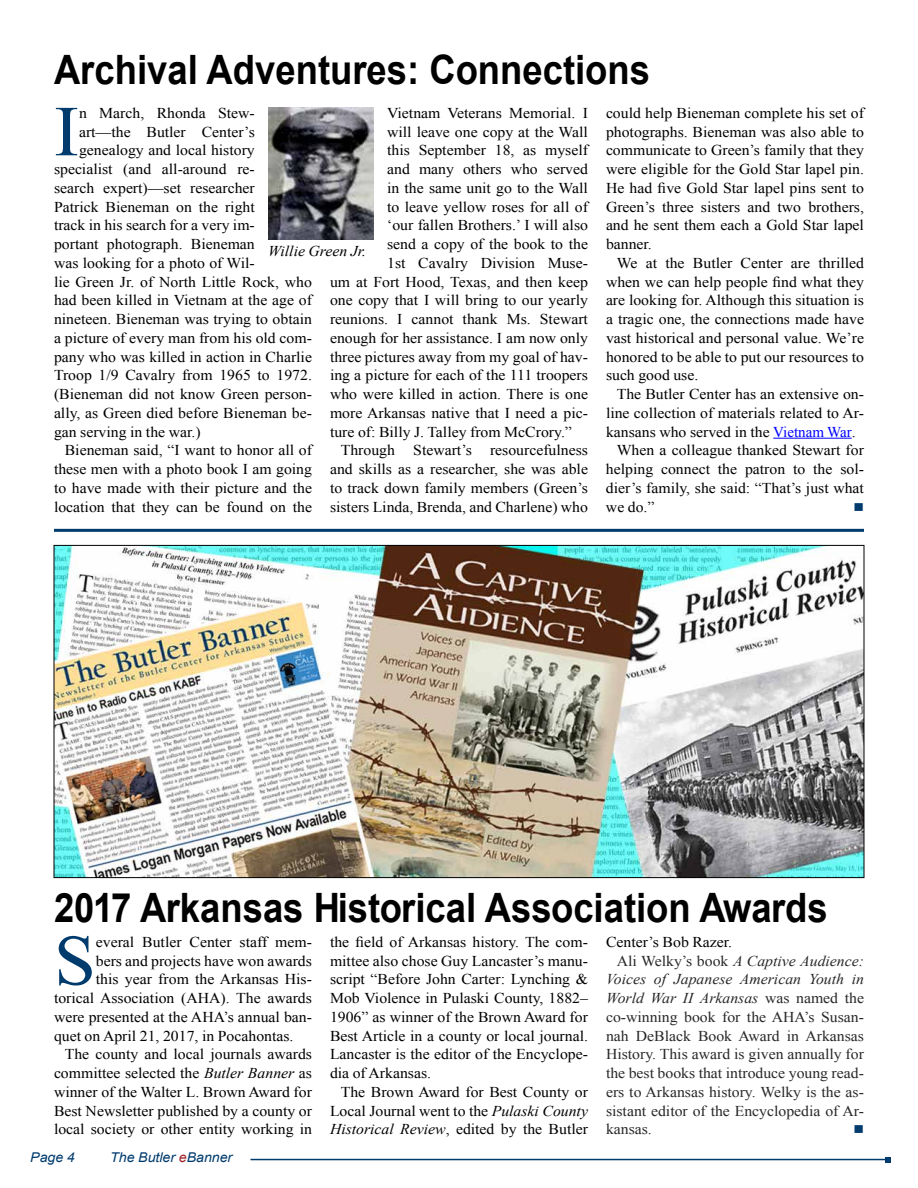
<style>
.page{position:relative;width:918px;height:1188px;background:#fff}
.page>*{position:absolute;margin:0;border:0;box-sizing:border-box;transform-origin:0 0}
.t1{font:71.7px "Times New Roman";color:#003b6e;scale:1.05 1}
.t2{font:700 40.5px "Arial";color:#000;scale:.9 1}
.t3{font:15px/18.8px "Times New Roman";color:#000;text-align:justify;scale:1.05 1}
.t4{font:15px "Times New Roman";color:#282828;scale:1.05 1}
.t5{font:italic 15px "Times New Roman";color:#282828;scale:1.05 1}
.t6{font:italic 15px "Times New Roman";color:#000;scale:1.05 1}
.t7{font:italic 13.5px "Arial";color:#003b6e;scale:1.05 1}
.t8{font:13.5px "Wingdings";color:#003b6e;scale:1.05 1}
.s1{color:#00f}
.s2{font-style:italic}
.s3{color:#a01e23}
.s4{font-style:normal}
</style>
<div class="page">
<hr style="left:251px;top:1159px;width:637px;height:1px;background:#003b6e">
<svg style="left:885px;top:1157px;width:6px;height:6px"></svg>
<hr style="left:54px;top:529px;width:810px;height:3px;background:#003b6e">
<hr style="left:773px;top:438px;width:79px;height:1px;background:#00f">
<img style="left:268px;top:108px;width:106px;height:131px">
<img style="left:56px;top:547px;width:806px;height:329px">
<h2 class="t2" style="left:54px;top:43px;width:664px">Archival Adventures: Connections</h2>
<h1 class="t1" style="left:54px;top:83px;width:25px">I</h1>
<p class="t3" style="left:79px;top:103px;width:169px">n March, Rhonda Stew-</p>
<p class="t3" style="left:387px;top:103px;width:193px">Vietnam Veterans Memorial. I</p>
<p class="t3" style="left:387px;top:122px;width:193px">will leave one copy at the Wall</p>
<p class="t3" style="left:387px;top:141px;width:193px">this September 18, as myself</p>
<p class="t3" style="left:387px;top:159px;width:193px">and many others who served</p>
<p class="t3" style="left:387px;top:178px;width:193px">in the same unit go to the Wall</p>
<p class="t3" style="left:387px;top:197px;width:193px">to leave yellow roses for all of</p>
<p class="t3" style="left:387px;top:216px;width:193px">‘our fallen Brothers.’ I will also</p>
<p class="t3" style="left:387px;top:234px;width:193px">send a copy of the book to the</p>
<p class="t3" style="left:387px;top:253px;width:193px">1st Cavalry Division Muse-</p>
<p class="t3" style="left:330px;top:272px;width:247px">um at Fort Hood, Texas, and then keep</p>
<p class="t3" style="left:330px;top:291px;width:247px">one copy that I will bring to our yearly</p>
<p class="t3" style="left:330px;top:309px;width:247px">reunions. I cannot thank Ms. Stewart</p>
<p class="t3" style="left:330px;top:328px;width:247px">enough for her assistance. I am now only</p>
<p class="t3" style="left:330px;top:347px;width:247px">three pictures away from my goal of hav-</p>
<p class="t3" style="left:330px;top:366px;width:247px">ing a picture for each of the 111 troopers</p>
<p class="t3" style="left:330px;top:384px;width:247px">who were killed in action. There is one</p>
<p class="t3" style="left:330px;top:403px;width:247px">more Arkansas native that I need a pic-</p>
<p class="t3" style="left:330px;top:422px;width:232px">ture of: Billy J. Talley from McCrory.”</p>
<p class="t3" style="left:341px;top:441px;width:237px">Through Stewart’s resourcefulness</p>
<p class="t3" style="left:330px;top:459px;width:247px">and skills as a researcher, she was able</p>
<p class="t3" style="left:330px;top:478px;width:247px">to track down family members (Green’s</p>
<p class="t3" style="left:330px;top:497px;width:247px">sisters Linda, Brenda, and Charlene) who</p>
<p class="t3" style="left:79px;top:122px;width:169px">art—the Butler Center’s</p>
<p class="t3" style="left:79px;top:141px;width:169px">genealogy and local history</p>
<p class="t3" style="left:54px;top:159px;width:193px">specialist (and all-around re-</p>
<p class="t3" style="left:54px;top:178px;width:193px">search expert)—set researcher</p>
<p class="t3" style="left:54px;top:197px;width:193px">Patrick Bieneman on the right</p>
<p class="t3" style="left:54px;top:216px;width:193px">track in his search for a very im-</p>
<p class="t3" style="left:54px;top:234px;width:193px">portant photograph. Bieneman</p>
<p class="t3" style="left:54px;top:253px;width:193px">was looking for a photo of Wil-</p>
<p class="t3" style="left:54px;top:272px;width:247px">lie Green Jr. of North Little Rock, who</p>
<p class="t3" style="left:54px;top:291px;width:247px">had been killed in Vietnam at the age of</p>
<p class="t3" style="left:54px;top:309px;width:247px">nineteen. Bieneman was trying to obtain</p>
<p class="t3" style="left:54px;top:328px;width:247px">a picture of every man from his old com-</p>
<p class="t3" style="left:54px;top:347px;width:247px">pany who was killed in action in Charlie</p>
<p class="t3" style="left:54px;top:366px;width:247px">Troop 1/9 Cavalry from 1965 to 1972.</p>
<p class="t3" style="left:54px;top:384px;width:247px">(Bieneman did not know Green person-</p>
<p class="t3" style="left:54px;top:403px;width:247px">ally, as Green died before Bieneman be-</p>
<p class="t3" style="left:54px;top:422px;width:141px">gan serving in the war.)</p>
<p class="t3" style="left:65px;top:441px;width:237px">Bieneman said, “I want to honor all of</p>
<p class="t3" style="left:54px;top:459px;width:247px">these men with a photo book I am going</p>
<p class="t3" style="left:54px;top:478px;width:247px">to have made with their picture and the</p>
<p class="t3" style="left:54px;top:497px;width:247px">location that they can be found on the</p>
<p class="t6" style="left:268px;top:240px;width:95px">Willie Green Jr.</p>
<p class="t3" style="left:606px;top:103px;width:247px">could help Bieneman complete his set of photographs. Bieneman was also able to communicate to Green’s family that they were eligible for the Gold Star lapel pin.<br>He had five Gold Star lapel pins sent to Green’s three sisters and two brothers, and he sent them each a Gold Star lapel banner.</p>
<p class="t3" style="left:606px;top:253px;width:247px;text-indent:11px">We at the Butler Center are thrilled when we can help people find what they are looking for. Although this situation is a tragic one, the connections made have vast historical and personal value. We’re honored to be able to put our resources to such good use.</p>
<p class="t3" style="left:617px;top:384px;width:237px">The Butler Center has an extensive on-</p>
<p class="t3" style="left:606px;top:403px;width:247px">line collection of materials related to Ar-</p>
<p class="t3" style="left:606px;top:422px;width:239px">kansans who served in the <span class="s1">Vietnam War</span>.</p>
<p class="t3" style="left:617px;top:441px;width:237px">When a colleague thanked Stewart for</p>
<p class="t3" style="left:606px;top:459px;width:247px">helping connect the patron to the sol-</p>
<p class="t3" style="left:606px;top:478px;width:247px">dier’s family, she said: “That’s just what</p>
<p class="t3" style="left:606px;top:497px;width:48px">we do.”</p>
<p class="t8" style="left:853px;top:499px;width:12px">■</p>
<h2 class="t2" style="left:54px;top:881px;width:861px">2017 Arkansas Historical Association Awards</h2>
<h1 class="t1" style="left:54px;top:912px;width:41px">S</h1>
<p class="t3" style="left:96px;top:932px;width:207px">everal Butler Center staff mem-</p>
<p class="t3" style="left:96px;top:951px;width:207px">bers and projects have won awards</p>
<p class="t3" style="left:96px;top:970px;width:207px">this year from the Arkansas His-</p>
<p class="t3" style="left:54px;top:989px;width:247px">torical Association (AHA). The awards</p>
<p class="t3" style="left:54px;top:1007px;width:247px">were presented at the AHA’s annual ban-</p>
<p class="t3" style="left:54px;top:1026px;width:230px">quet on April 21, 2017, in Pocahontas.</p>
<p class="t3" style="left:65px;top:1045px;width:237px">The county and local journals awards</p>
<p class="t3" style="left:54px;top:1064px;width:247px">committee selected the <span class="s2">Butler Banner</span> as</p>
<p class="t3" style="left:54px;top:1082px;width:247px">winner of the Walter L. Brown Award for</p>
<p class="t3" style="left:54px;top:1101px;width:247px">Best Newsletter published by a county or</p>
<p class="t3" style="left:54px;top:1120px;width:247px">local society or other entity working in</p>
<p class="t7" style="left:30px;top:1148px;width:44px">Page 4</p>
<p class="t7" style="left:110px;top:1148px;width:118px">The Butler <span class="s3">e</span>Banner</p>
<p class="t3" style="left:330px;top:932px;width:247px">the field of Arkansas history. The com&shy;mittee also chose Guy Lancaster’s manu&shy;script “Before John Carter: Lynching &amp; Mob Violence in Pulaski County, 1882– 1906” as winner of the Brown Award for Best Article in a county or local journal.<br>Lancaster is the editor of the Encyclope&shy;dia of Arkansas.</p>
<p class="t3" style="left:330px;top:1082px;width:247px;text-indent:11px">The Brown Award for Best County or Local Journal went to the <span class="s2">Pulaski County Historical Review</span>, edited by the Butler</p>
<p class="t3" style="left:606px;top:932px;width:122px">Center’s Bob Razer.</p>
<p class="t5" style="left:617px;top:950px;width:237px"><span class="s4">Ali Welky’s book</span> A Captive Audience:</p>
<p class="t5" style="left:606px;top:969px;width:247px">Voices of Japanese American Youth in</p>
<p class="t5" style="left:606px;top:988px;width:247px">World War II Arkansas <span class="s4">was named the</span></p>
<p class="t4" style="left:606px;top:1007px;width:247px">co-winning book for the AHA’s Susan-</p>
<p class="t4" style="left:606px;top:1026px;width:247px">nah DeBlack Book Award in Arkansas</p>
<p class="t4" style="left:606px;top:1044px;width:247px">History. This award is given annually for</p>
<p class="t4" style="left:606px;top:1063px;width:247px">the best books that introduce young read-</p>
<p class="t4" style="left:606px;top:1082px;width:247px">ers to Arkansas history. Welky is the as-</p>
<p class="t4" style="left:606px;top:1101px;width:247px">sistant editor of the Encyclopedia of Ar-</p>
<p class="t4" style="left:606px;top:1119px;width:45px">kansas.</p>
<p class="t8" style="left:853px;top:1122px;width:12px">■</p>
</div>
